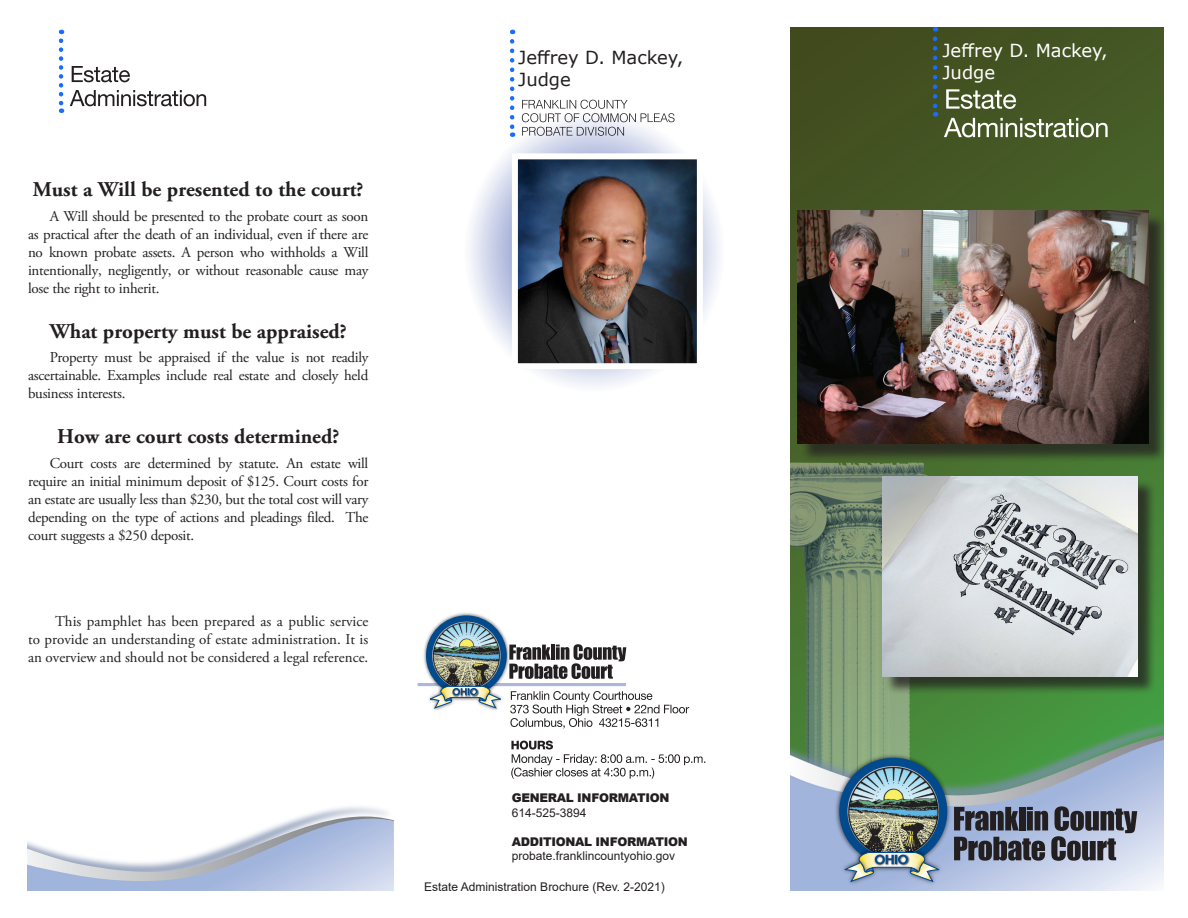
<style>
.page{position:relative;width:1188px;height:918px;background:#fff}
.page>*{position:absolute;margin:0;border:0;box-sizing:border-box;transform-origin:0 0}
.Heading_1{font:700 21px "Adobe Garamond Pro";color:#231f20}
.t1{font:18px/21.6px "Verdana";color:#fff}
.t2{font:18px/21.6px "Verdana";color:#231f20}
.Brochure_Body_Text{font:15px/18px "Adobe Garamond Pro";letter-spacing:-.02em;color:#231f20;text-align:justify}
.t3{font:12px "Arial";color:#231f20}
.t4{font:900 12px "Arial";letter-spacing:-.025em;color:#231f20}
</style>
<div class="page">
<svg style="left:510px;top:41px;width:4px;height:69px"></svg>
<svg style="left:59px;top:41px;width:4px;height:72px"></svg>
<svg style="left:510px;top:691px;width:179px;height:38px"></svg>
<svg style="left:27px;top:817px;width:367px;height:65px"></svg>
<hr style="left:418px;top:683px;width:208px;height:3px;background:#acb8d7">
<svg style="left:512px;top:644px;width:114px;height:35px"></svg>
<img style="left:421px;top:613px;width:91px;height:88px">
<div style="left:426px;top:615px;width:81px;height:81px;border:6px solid #004a8d;border-radius:50%"></div>
<img style="left:436px;top:681px;width:59px;height:5px">
<img style="left:425px;top:689px;width:81px;height:22px">
<svg style="left:427px;top:686px;width:76px;height:23px"></svg>
<img style="left:790px;top:27px;width:373px;height:864px">
<img style="left:833px;top:751px;width:121px;height:121px">
<div style="left:839px;top:758px;width:108px;height:107px;border:8px solid #004a8d;border-radius:50%"></div>
<img style="left:852px;top:846px;width:80px;height:6px">
<img style="left:838px;top:856px;width:108px;height:33px">
<img style="left:841px;top:852px;width:102px;height:30px">
<svg style="left:954px;top:806px;width:183px;height:55px;background:#696e7d"></svg>
<svg style="left:933px;top:39px;width:4px;height:77px"></svg>
<svg style="left:944px;top:118px;width:164px;height:19px"></svg>
<svg style="left:946px;top:89px;width:70px;height:20px"></svg>
<svg style="left:70px;top:90px;width:136px;height:16px"></svg>
<svg style="left:72px;top:66px;width:58px;height:16px"></svg>
<div style="left:885px;top:479px;width:272px;height:217px;background:#231f20;opacity:.75"></div>
<img style="left:882px;top:477px;width:256px;height:200px">
<div style="left:800px;top:213px;width:367px;height:250px;background:#231f20;opacity:.75"></div>
<img style="left:798px;top:211px;width:350px;height:233px">
<svg style="left:470px;top:115px;width:249px;height:271px"></svg>
<svg style="left:511px;top:741px;width:194px;height:38px"></svg>
<svg style="left:522px;top:100px;width:153px;height:36px"></svg>
<img style="left:519px;top:160px;width:177px;height:202px">
<div style="left:512px;top:153px;width:191px;height:216px;border:6px solid #fff"></div>
<p class="Heading_1" style="left:33px;top:177px;width:332px">Must a Will be presented to the court?</p>
<p class="Brochure_Body_Text" style="left:28px;top:207px;width:342px;text-indent:22px">A Will should be presented to the probate court as soon as practical after the death of an individual, even if there are no known probate assets. A person who withholds a Will intentionally, negligently, or without reasonable cause may lose the right to inherit.</p>
<p class="Heading_1" style="left:50px;top:319px;width:299px">What property must be appraised?</p>
<p class="Brochure_Body_Text" style="left:28px;top:349px;width:342px;text-indent:22px">Property must be appraised if the value is not readily ascertainable. Examples include real estate and closely held business interests.</p>
<p class="Heading_1" style="left:57px;top:424px;width:284px">How are court costs determined?</p>
<p class="Brochure_Body_Text" style="left:28px;top:455px;width:342px;text-indent:22px">Court costs are determined by statute. An estate will require an initial minimum deposit of $125. Court costs for an estate are usually less than $230, but the total cost will vary depending on the type of actions and pleadings filed. The court suggests a $250 deposit.</p>
<p class="Brochure_Body_Text" style="left:28px;top:612px;width:342px;text-indent:27px">This pamphlet has been prepared as a public service to provide an understanding of estate administration. It is an overview and should not be considered a legal reference.</p>
<p class="t2" style="left:518px;top:47px;width:167px">Jeffrey D. Mackey,<br>Judge</p>
<p class="t4" style="left:512px;top:789px;width:159px">GENERAL INFORMATION</p>
<p class="t3" style="left:512px;top:804px;width:76px">614-525-3894</p>
<p class="t4" style="left:512px;top:833px;width:178px">ADDITIONAL INFORMATION</p>
<p class="t3" style="left:512px;top:848px;width:165px">probate.franklincountyohio.gov</p>
<p class="t3" style="left:424px;top:878px;width:242px">Estate Administration Brochure (Rev. 2-2021)</p>
<p class="t1" style="left:942px;top:39px;width:167px">Jeffrey D. Mackey,<br>Judge</p>
</div>
